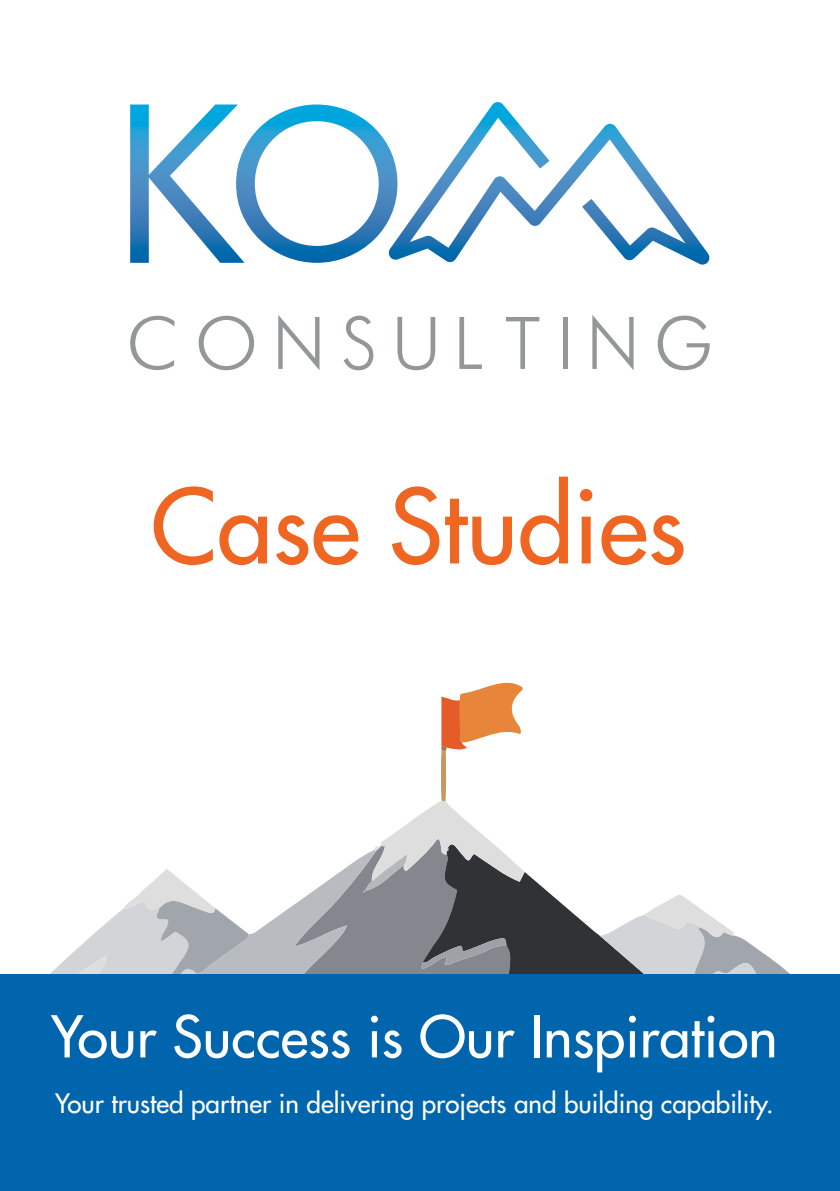
<style>
.page{position:relative;width:840px;height:1191px;background:#fff}
.page>*{position:absolute;margin:0;border:0;box-sizing:border-box;transform-origin:0 0}
.t1{font:100px "Futura LT";color:#ef6522}
.t2{font:56px "Futura LT";color:#fff}
.t3{font:26px "Futura LT";color:#fff}
</style>
<div class="page">
<svg style="left:51px;top:682px;width:738px;height:291px"></svg>
<div style="left:0;top:973px;width:839px;height:218px;background:#0065ac"></div>
<svg style="left:397px;top:102px;width:312px;height:163px"></svg>
<svg style="left:130px;top:316px;width:44px;height:54px"></svg>
<svg style="left:198px;top:316px;width:56px;height:54px"></svg>
<svg style="left:278px;top:315px;width:41px;height:55px"></svg>
<svg style="left:343px;top:316px;width:30px;height:54px"></svg>
<svg style="left:397px;top:317px;width:38px;height:53px"></svg>
<svg style="left:459px;top:317px;width:22px;height:52px"></svg>
<svg style="left:506px;top:317px;width:33px;height:52px"></svg>
<div style="left:563px;top:317px;width:5px;height:52px;background:#949698"></div>
<svg style="left:592px;top:315px;width:41px;height:55px"></svg>
<svg style="left:657px;top:316px;width:52px;height:54px"></svg>
<svg style="left:130px;top:104px;width:267px;height:159px"></svg>
<h1 class="t1" style="left:151px;top:461px;width:536px">Case Studies</h1>
<h2 class="t2" style="left:51px;top:1000px;width:727px">Your Success is Our Inspiration</h2>
<p class="t3" style="left:55px;top:1087px;width:719px">Your trusted partner in delivering projects and building capability.</p>
</div>
